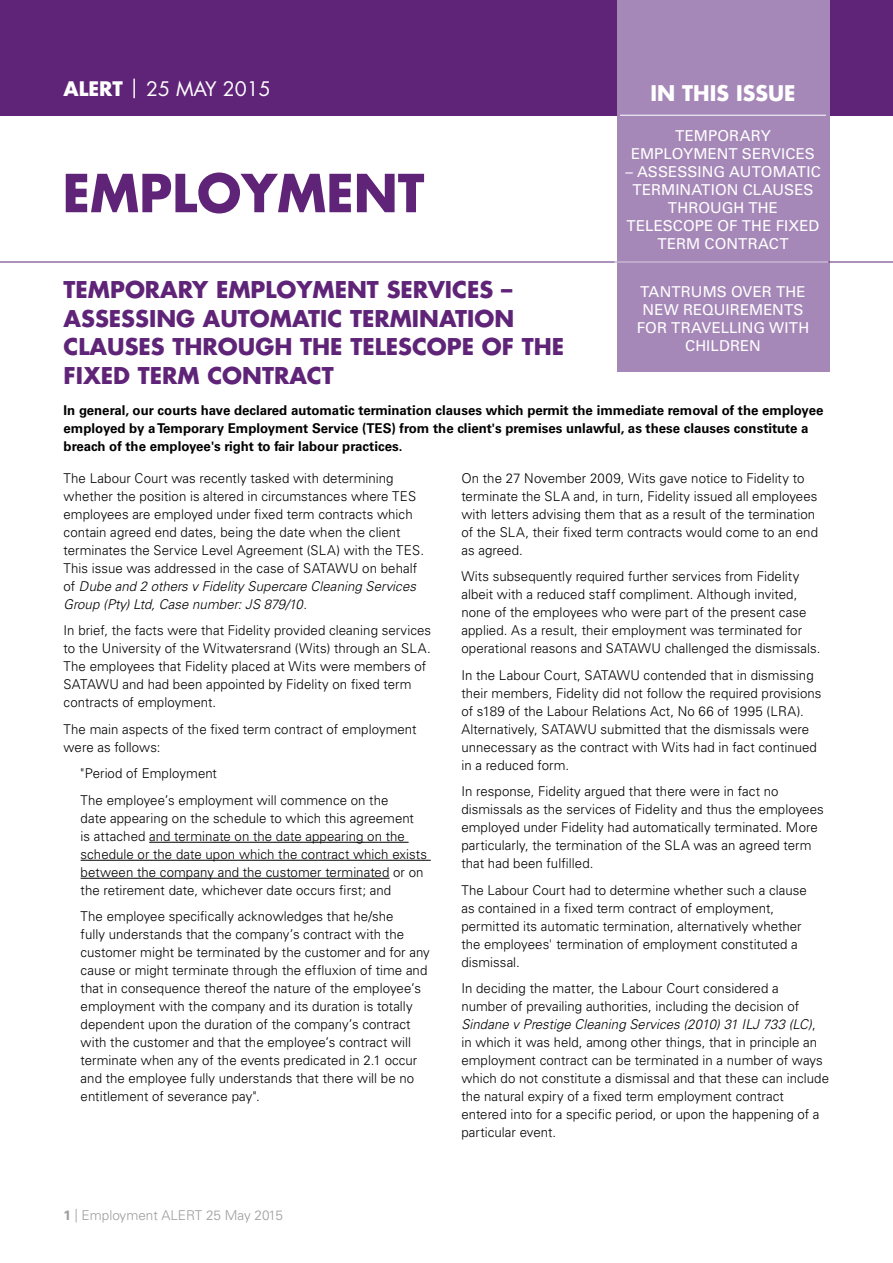
<style>
.page{position:relative;width:893px;height:1263px;background:#fff}
.page>*{position:absolute;margin:0;border:0;box-sizing:border-box;transform-origin:0 0}
.t1{font:700 51px "Futura Std";color:#5f2478}
.t2{font:700 22.5px/28.5px "Futura Std";color:#5f2478}
.t3{font:700 21px "Futura Std";color:#fff}
.t4{font:19.5px "Futura Std";color:#fff}
.t5{font:15px/18px "Univers LT Std";letter-spacing:.01em;color:#fff;text-align:center}
.t6{font:300 13.5px/18px "Univers LT Std";color:#000}
.t7{font:700 13.5px/18px "Univers LT Std";color:#000}
.t8{font:300 13.5px "Univers LT Std";color:#9d9d9c}
.s1{font-weight:700}
.s2{font-style:italic}
</style>
<div class="page">
<div style="left:0;top:0;width:892px;height:116px;background:#5f2478"></div>
<div style="left:616px;top:0;width:213px;height:371px;background:#a688b8"></div>
<hr style="left:620px;top:115px;width:206px;height:1px;background:#fff">
<hr style="left:149px;top:842px;width:259px;height:1px;background:#000">
<hr style="left:81px;top:860px;width:350px;height:1px;background:#000">
<hr style="left:81px;top:878px;width:308px;height:1px;background:#000">
<hr style="left:0;top:262px;width:892px;height:1px;background:#5f2478">
<hr style="left:614px;top:262px;width:214px;height:1px;background:#fff">
<h3 class="t4" style="left:64px;top:80px;width:209px"><span class="s1">ALERT</span> | 25 MAY 2015</h3>
<h3 class="t3" style="left:650px;top:84px;width:147px">IN THIS ISSUE</h3>
<h1 class="t1" style="left:63px;top:170px;width:363px">EMPLOYMENT</h1>
<h2 class="t2" style="left:64px;top:277px;width:502px">TEMPORARY EMPLOYMENT SERVICES –<br>ASSESSING AUTOMATIC TERMINATION<br>CLAUSES THROUGH THE TELESCOPE OF THE<br>FIXED TERM CONTRACT</h2>
<p class="t5" style="left:631px;top:128px;width:185px">TEMPORARY<br>EMPLOYMENT SERVICES</p>
<p class="t5" style="left:625px;top:164px;width:197px">– ASSESSING AUTOMATIC<br>TERMINATION CLAUSES<br>THROUGH THE<br>TELESCOPE OF THE FIXED<br>TERM CONTRACT</p>
<p class="t5" style="left:636px;top:284px;width:174px">TANTRUMS OVER THE<br>NEW REQUIREMENTS<br>FOR TRAVELLING WITH<br>CHILDREN</p>
<p class="t7" style="left:64px;top:401px;width:761px">In general, our courts have declared automatic termination clauses which permit the immediate removal of the employee employed by a Temporary Employment Service (TES) from the client's premises unlawful, as these clauses constitute a breach of the employee's right to fair labour practices.</p>
<p class="t6" style="left:64px;top:470px;width:362px">The Labour Court was recently tasked with determining whether the position is altered in circumstances where TES employees are employed under fixed term contracts which contain agreed end dates, being the date when the client terminates the Service Level Agreement (SLA) with the TES.<br>This issue was addressed in the case of SATAWU on behalf of <span class="s2">Dube and 2 others v Fidelity Supercare Cleaning Services Group (Pty) Ltd, Case number: JS 879/10</span>.</p>
<p class="t6" style="left:64px;top:622px;width:369px">In brief, the facts were that Fidelity provided cleaning services to the University of the Witwatersrand (Wits) through an SLA.<br>The employees that Fidelity placed at Wits were members of SATAWU and had been appointed by Fidelity on fixed term contracts of employment.</p>
<p class="t6" style="left:64px;top:721px;width:354px">The main aspects of the fixed term contract of employment were as follows:</p>
<p class="t6" style="left:81px;top:761px;width:309px;line-height:26.5px">"Period of Employment<br>The employee’s employment will commence on the</p>
<p class="t6" style="left:81px;top:810px;width:348px">date appearing on the schedule to which this agreement<br>is attached and terminate on the date appearing on the schedule or the date upon which the contract which exists between the company and the customer terminated or on the retirement date, whichever date occurs first; and</p>
<p class="t6" style="left:81px;top:908px;width:351px">The employee specifically acknowledges that he/she<br>fully understands that the company’s contract with the customer might be terminated by the customer and for any cause or might terminate through the effluxion of time and that in consequence thereof the nature of the employee’s employment with the company and its duration is totally dependent upon the duration of the company’s contract with the customer and that the employee’s contract will terminate when any of the events predicated in 2.1 occur and the employee fully understands that there will be no entitlement of severance pay".</p>
<p class="t8" style="left:64px;top:1209px;width:221px"><span class="s1">1</span> | Employment ALERT 25 May 2015</p>
<p class="t6" style="left:461px;top:470px;width:358px">On the 27 November 2009, Wits gave notice to Fidelity to terminate the SLA and, in turn, Fidelity issued all employees with letters advising them that as a result of the termination of the SLA, their fixed term contracts would come to an end as agreed.</p>
<p class="t6" style="left:461px;top:568px;width:360px">Wits subsequently required further services from Fidelity albeit with a reduced staff compliment. Although invited, none of the employees who were part of the present case applied. As a result, their employment was terminated for operational reasons and SATAWU challenged the dismissals.</p>
<p class="t6" style="left:461px;top:667px;width:361px">In the Labour Court, SATAWU contended that in dismissing their members, Fidelity did not follow the required provisions of s189 of the Labour Relations Act, No 66 of 1995 (LRA).<br>Alternatively, SATAWU submitted that the dismissals were unnecessary as the contract with Wits had in fact continued in a reduced form.</p>
<p class="t6" style="left:461px;top:783px;width:364px">In response, Fidelity argued that there were in fact no dismissals as the services of Fidelity and thus the employees employed under Fidelity had automatically terminated. More particularly, the termination of the SLA was an agreed term that had been fulfilled.</p>
<p class="t6" style="left:461px;top:882px;width:347px">The Labour Court had to determine whether such a clause as contained in a fixed term contract of employment, permitted its automatic termination, alternatively whether the employees' termination of employment constituted a dismissal.</p>
<p class="t6" style="left:461px;top:980px;width:369px">In deciding the matter, the Labour Court considered a<br>number of prevailing authorities, including the decision of <span class="s2">Sindane v Prestige Cleaning Services (2010) 31 ILJ 733 (LC)</span>, in which it was held, among other things, that in principle an employment contract can be terminated in a number of ways which do not constitute a dismissal and that these can include the natural expiry of a fixed term employment contract entered into for a specific period, or upon the happening of a particular event.</p>
</div>
